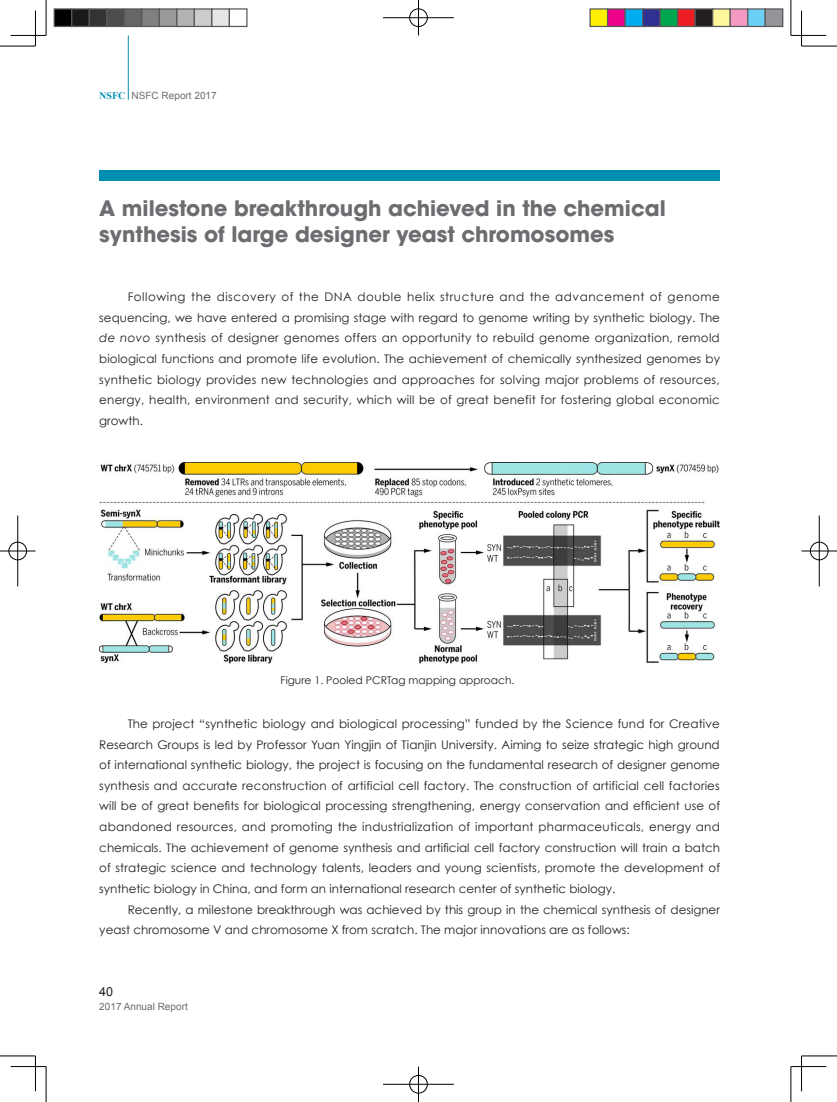
<style>
.page{position:relative;width:837px;height:1102px;background:#fff}
.page>*{position:absolute;margin:0;border:0;box-sizing:border-box;transform-origin:0 0}
.t1{font:700 21.25px/25.5px "ITC Avant Garde Std";color:#6c6d70}
.t2{font:12.5px "Arial";color:#231f20}
.t3{font:11.88px/20.6px "Century Gothic";letter-spacing:.005em;color:#231f20;text-align:justify}
.t4{font:10.62px "Century Gothic";color:#231f20}
.t5{font:10px "Arial";color:#6c6d70}
.t6{font:700 10px "Times New Roman";color:#008eb1}
.s1{font-style:italic}
</style>
<div class="page">
<hr style="left:128px;top:35px;width:1px;height:65px;background:#008eb1">
<img style="left:99px;top:462px;width:620px;height:201px">
<div style="left:99px;top:170px;width:620px;height:11px;background:#008eb1"></div>
<hr style="left:0;top:46px;width:35px;height:1px;background:#000">
<hr style="left:801px;top:46px;width:35px;height:1px;background:#000">
<hr style="left:0;top:1056px;width:35px;height:1px;background:#000">
<hr style="left:801px;top:1056px;width:35px;height:1px;background:#000">
<hr style="left:46px;top:0;width:1px;height:35px;background:#000">
<hr style="left:46px;top:1067px;width:1px;height:35px;background:#000">
<hr style="left:790px;top:0;width:1px;height:35px;background:#000">
<hr style="left:790px;top:1067px;width:1px;height:35px;background:#000">
<hr style="left:11px;top:35px;width:35px;height:1px;background:#000">
<hr style="left:790px;top:35px;width:36px;height:1px;background:#000">
<hr style="left:11px;top:1066px;width:35px;height:1px;background:#000">
<hr style="left:790px;top:1066px;width:36px;height:1px;background:#000">
<hr style="left:35px;top:11px;width:1px;height:35px;background:#000">
<hr style="left:35px;top:1056px;width:1px;height:35px;background:#000">
<hr style="left:801px;top:11px;width:1px;height:35px;background:#000">
<hr style="left:801px;top:1056px;width:1px;height:35px;background:#000">
<div style="left:408px;top:8px;width:20px;height:19px;border:2px solid #fff;border-radius:50%"></div>
<hr style="left:383px;top:17px;width:71px;height:1px;background:#fff">
<hr style="left:417px;top:0;width:2px;height:35px;background:#fff">
<div style="left:409px;top:9px;width:18px;height:18px;border:1px solid #000;border-radius:50%"></div>
<hr style="left:383px;top:18px;width:71px;height:1px;background:#000">
<hr style="left:418px;top:0;width:1px;height:35px;background:#000">
<div style="left:408px;top:1075px;width:20px;height:19px;border:2px solid #fff;border-radius:50%"></div>
<hr style="left:383px;top:1083px;width:71px;height:2px;background:#fff">
<hr style="left:417px;top:1067px;width:2px;height:35px;background:#fff">
<div style="left:409px;top:1075px;width:18px;height:18px;border:1px solid #000;border-radius:50%"></div>
<hr style="left:383px;top:1084px;width:71px;height:1px;background:#000">
<hr style="left:418px;top:1067px;width:1px;height:35px;background:#000">
<div style="left:8px;top:541px;width:19px;height:20px;border:2px solid #fff;border-radius:50%"></div>
<hr style="left:0;top:550px;width:35px;height:2px;background:#fff">
<hr style="left:17px;top:516px;width:1px;height:70px;background:#fff">
<div style="left:9px;top:542px;width:18px;height:18px;border:1px solid #000;border-radius:50%"></div>
<hr style="left:0;top:551px;width:35px;height:1px;background:#000">
<hr style="left:18px;top:516px;width:1px;height:70px;background:#000">
<div style="left:809px;top:541px;width:19px;height:20px;border:2px solid #fff;border-radius:50%"></div>
<hr style="left:801px;top:550px;width:35px;height:2px;background:#fff">
<div style="left:809px;top:542px;width:19px;height:18px;border:1px solid #000;border-radius:50%"></div>
<hr style="left:801px;top:551px;width:35px;height:1px;background:#000">
<hr style="left:818px;top:516px;width:1px;height:70px;background:#000">
<div style="left:54px;top:9px;width:18px;height:17px;background:#000"></div>
<div style="left:54px;top:8px;width:18px;height:19px;border:1px solid #595959"></div>
<div style="left:72px;top:9px;width:17px;height:17px;background:#1a1a1a"></div>
<div style="left:71px;top:8px;width:19px;height:19px;border:1px solid #595959"></div>
<div style="left:89px;top:9px;width:18px;height:17px;background:#333"></div>
<div style="left:89px;top:8px;width:18px;height:19px;border:1px solid #595959"></div>
<div style="left:107px;top:9px;width:17px;height:17px;background:#4d4d4d"></div>
<div style="left:106px;top:8px;width:19px;height:19px;border:1px solid #595959"></div>
<div style="left:124px;top:9px;width:18px;height:17px;background:#666"></div>
<div style="left:124px;top:8px;width:18px;height:19px;border:1px solid #595959"></div>
<div style="left:142px;top:9px;width:17px;height:17px;background:#808080"></div>
<div style="left:141px;top:8px;width:19px;height:19px;border:1px solid #595959"></div>
<div style="left:159px;top:9px;width:18px;height:17px;background:#999"></div>
<div style="left:159px;top:8px;width:18px;height:19px;border:1px solid #595959"></div>
<div style="left:177px;top:9px;width:17px;height:17px;background:#b3b3b3"></div>
<div style="left:176px;top:8px;width:19px;height:19px;border:1px solid #595959"></div>
<div style="left:194px;top:9px;width:18px;height:17px;background:#ccc"></div>
<div style="left:194px;top:8px;width:18px;height:19px;border:1px solid #595959"></div>
<div style="left:212px;top:9px;width:17px;height:17px;background:#e6e6e6"></div>
<div style="left:211px;top:8px;width:19px;height:19px;border:1px solid #595959"></div>
<div style="left:229px;top:8px;width:18px;height:19px;border:1px solid #595959"></div>
<div style="left:590px;top:9px;width:17px;height:17px;background:#fff101"></div>
<div style="left:589px;top:8px;width:19px;height:19px;border:1px solid #595959"></div>
<div style="left:607px;top:9px;width:18px;height:17px;background:#ed028c"></div>
<div style="left:606px;top:8px;width:19px;height:19px;border:1px solid #595959"></div>
<div style="left:625px;top:9px;width:17px;height:17px;background:#00aeef"></div>
<div style="left:624px;top:8px;width:19px;height:19px;border:1px solid #595959"></div>
<div style="left:642px;top:9px;width:18px;height:17px;background:#2e3092"></div>
<div style="left:641px;top:8px;width:19px;height:19px;border:1px solid #595959"></div>
<div style="left:660px;top:9px;width:17px;height:17px;background:#00a54f"></div>
<div style="left:659px;top:8px;width:19px;height:19px;border:1px solid #595959"></div>
<div style="left:677px;top:9px;width:18px;height:17px;background:#ee1d23"></div>
<div style="left:676px;top:8px;width:19px;height:19px;border:1px solid #595959"></div>
<div style="left:695px;top:9px;width:17px;height:17px;background:#231f20"></div>
<div style="left:694px;top:8px;width:19px;height:19px;border:1px solid #595959"></div>
<div style="left:712px;top:9px;width:18px;height:17px;background:#fff79a"></div>
<div style="left:711px;top:8px;width:19px;height:19px;border:1px solid #595959"></div>
<div style="left:730px;top:9px;width:17px;height:17px;background:#f499c2"></div>
<div style="left:729px;top:8px;width:19px;height:19px;border:1px solid #595959"></div>
<div style="left:747px;top:9px;width:18px;height:17px;background:#6bcff6"></div>
<div style="left:746px;top:8px;width:19px;height:19px;border:1px solid #595959"></div>
<div style="left:765px;top:9px;width:17px;height:17px;background:#939598"></div>
<div style="left:764px;top:8px;width:19px;height:19px;border:1px solid #595959"></div>
<p class="t5" style="left:132px;top:89px;width:87px">NSFC Report 2017</p>
<p class="t6" style="left:99px;top:88px;width:28px">NSFC</p>
<p class="t1" style="left:99px;top:196px;width:568px">A milestone breakthrough achieved in the chemical synthesis of large designer yeast chromosomes</p>
<p class="t3" style="left:99px;top:286px;width:622px;text-indent:28px">Following the discovery of the DNA double helix structure and the advancement of genome sequencing, we have entered a promising stage with regard to genome writing by synthetic biology. The <span class="s1">de novo</span> synthesis of designer genomes offers an opportunity to rebuild genome organization, remold biological functions and promote life evolution. The achievement of chemically synthesized genomes by synthetic biology provides new technologies and approaches for solving major problems of resources, energy, health, environment and security, which will be of great benefit for fostering global economic growth.</p>
<p class="t4" style="left:280px;top:673px;width:235px">Figure 1. Pooled PCRTag mapping approach.</p>
<p class="t3" style="left:128px;top:713px;width:593px">The project “synthetic biology and biological processing” funded by the Science fund for Creative</p>
<p class="t3" style="left:99px;top:734px;width:621px">Research Groups is led by Professor Yuan Yingjin of Tianjin University. Aiming to seize strategic high ground</p>
<p class="t3" style="left:99px;top:754px;width:622px">of international synthetic biology, the project is focusing on the fundamental research of designer genome</p>
<p class="t3" style="left:99px;top:775px;width:621px">synthesis and accurate reconstruction of artificial cell factory. The construction of artificial cell factories</p>
<p class="t3" style="left:99px;top:796px;width:622px">will be of great benefits for biological processing strengthening, energy conservation and efficient use of</p>
<p class="t3" style="left:99px;top:816px;width:622px">abandoned resources, and promoting the industrialization of important pharmaceuticals, energy and</p>
<p class="t3" style="left:99px;top:837px;width:622px">chemicals. The achievement of genome synthesis and artificial cell factory construction will train a batch</p>
<p class="t3" style="left:99px;top:858px;width:622px">of strategic science and technology talents, leaders and young scientists, promote the development of</p>
<p class="t3" style="left:99px;top:878px;width:517px">synthetic biology in China, and form an international research center of synthetic biology.</p>
<p class="t3" style="left:128px;top:899px;width:593px">Recently, a milestone breakthrough was achieved by this group in the chemical synthesis of designer</p>
<p class="t3" style="left:99px;top:919px;width:532px">yeast chromosome V and chromosome X from scratch. The major innovations are as follows:</p>
<p class="t2" style="left:99px;top:983px;width:15px">40</p>
<p class="t5" style="left:99px;top:1000px;width:90px">2017 Annual Report</p>
</div>
